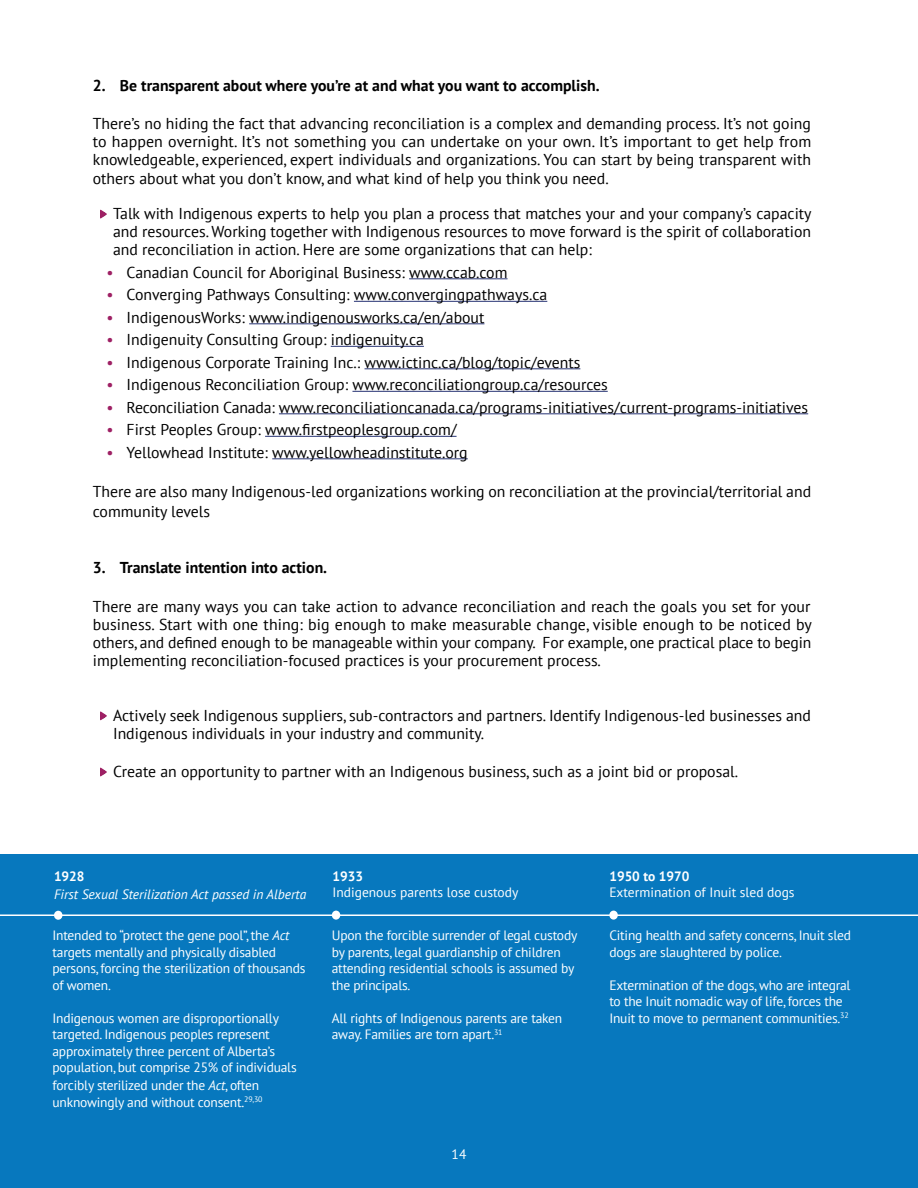
<style>
.page{position:relative;width:918px;height:1188px;background:#fff}
.page>*{position:absolute;margin:0;border:0;box-sizing:border-box;transform-origin:0 0}
.Body_Copy_-_Space_After{font:15.75px/18px "PT Sans";color:#000;text-align:justify}
.Body_Copy_-_Space_Before__Black{font:15.75px/19.5px "PT Sans";color:#000}
.t1{font:700 15.75px "PT Sans";color:#000}
.Timeline_-_Reg__space_after{font:13.5px/16.5px "PT Sans";letter-spacing:-.015em;color:#fff}
.Timeline_-_Reg{font:13.5px "PT Sans";color:#fff}
.Timeline_-_Reg-2{font:italic 13.5px "PT Sans";color:#fff}
.Timeline_-_Bold{font:700 13.5px "PT Sans";color:#fff}
.s1{color:#9e2064}
.s2{font-style:italic}
</style>
<div class="page">
<hr style="left:409px;top:278px;width:99px;height:1px;background:#283474">
<hr style="left:354px;top:301px;width:193px;height:1px;background:#283474">
<hr style="left:249px;top:323px;width:235px;height:1px;background:#283474">
<hr style="left:331px;top:346px;width:93px;height:1px;background:#283474">
<hr style="left:365px;top:368px;width:215px;height:1px;background:#283474">
<hr style="left:352px;top:391px;width:256px;height:1px;background:#283474">
<hr style="left:279px;top:413px;width:529px;height:1px;background:#283474">
<hr style="left:265px;top:436px;width:192px;height:1px;background:#283474">
<hr style="left:272px;top:458px;width:196px;height:1px;background:#283474">
<div style="left:0;top:854px;width:918px;height:334px;background:#0778be"></div>
<hr style="left:0;top:914px;width:918px;height:2px;background:#fff">
<div style="left:54px;top:911px;width:8px;height:9px;background:#fff;border-radius:50%"></div>
<div style="left:332px;top:911px;width:8px;height:9px;background:#fff;border-radius:50%"></div>
<div style="left:609px;top:911px;width:9px;height:9px;background:#fff;border-radius:50%"></div>
<svg style="left:100px;top:210px;width:7px;height:9px"></svg>
<svg style="left:100px;top:711px;width:7px;height:9px"></svg>
<svg style="left:100px;top:767px;width:7px;height:10px"></svg>
<h4 class="t1" style="left:93px;top:75px;width:508px">2. Be transparent about where you’re at and what you want to accomplish.</h4>
<p class="Body_Copy_-_Space_After" style="left:93px;top:114px;width:720px">There’s no hiding the fact that advancing reconciliation is a complex and demanding process. It’s not going to happen overnight. It’s not something you can undertake on your own. It’s important to get help from knowledgeable, experienced, expert individuals and organizations. You can start by being transparent with</p>
<p class="Body_Copy_-_Space_After" style="left:93px;top:170px;width:517px">others about what you don’t know, and what kind of help you think you need.</p>
<p class="Body_Copy_-_Space_After" style="left:113px;top:204px;width:700px;text-indent:-14px">• Talk with Indigenous experts to help you plan a process that matches your and your company’s capacity and resources. Working together with Indigenous resources to move forward is the spirit of collaboration and reconciliation in action. Here are some organizations that can help:</p>
<p class="Body_Copy_-_Space_After" style="left:106px;top:263px;width:403px"><span class="s1">•</span> Canadian Council for Aboriginal Business: www.ccab.com</p>
<p class="Body_Copy_-_Space_After" style="left:106px;top:285px;width:442px"><span class="s1">•</span> Converging Pathways Consulting: www.convergingpathways.ca</p>
<p class="Body_Copy_-_Space_After" style="left:106px;top:308px;width:380px"><span class="s1">•</span> IndigenousWorks: www.indigenousworks.ca/en/about</p>
<p class="Body_Copy_-_Space_After" style="left:106px;top:330px;width:319px"><span class="s1">•</span> Indigenuity Consulting Group: indigenuity.ca</p>
<p class="Body_Copy_-_Space_After" style="left:106px;top:353px;width:476px"><span class="s1">•</span> Indigenous Corporate Training Inc.: www.ictinc.ca/blog/topic/events</p>
<p class="Body_Copy_-_Space_After" style="left:106px;top:375px;width:503px"><span class="s1">•</span> Indigenous Reconciliation Group: www.reconciliationgroup.ca/resources</p>
<p class="Body_Copy_-_Space_After" style="left:106px;top:398px;width:703px"><span class="s1">•</span> Reconciliation Canada: www.reconciliationcanada.ca/programs-initiatives/current-programs-initiatives</p>
<p class="Body_Copy_-_Space_After" style="left:106px;top:420px;width:352px"><span class="s1">•</span> First Peoples Group: www.firstpeoplesgroup.com/</p>
<p class="Body_Copy_-_Space_After" style="left:106px;top:443px;width:363px"><span class="s1">•</span> Yellowhead Institute: www.yellowheadinstitute.org</p>
<p class="Body_Copy_-_Space_Before__Black" style="left:93px;top:482px;width:720px">There are also many Indigenous-led organizations working on reconciliation at the provincial/territorial and community levels</p>
<h4 class="t1" style="left:93px;top:557px;width:236px">3. Translate intention into action.</h4>
<p class="Body_Copy_-_Space_After" style="left:93px;top:597px;width:721px">There are many ways you can take action to advance reconciliation and reach the goals you set for your business. Start with one thing: big enough to make measurable change, visible enough to be noticed by others, and defined enough to be manageable within your company. For example, one practical place to begin implementing reconciliation-focused practices is your procurement process.</p>
<p class="Body_Copy_-_Space_After" style="left:113px;top:706px;width:699px;text-indent:-14px">• Actively seek Indigenous suppliers, sub-contractors and partners. Identify Indigenous-led businesses and<br>Indigenous individuals in your industry and community.</p>
<p class="Body_Copy_-_Space_After" style="left:100px;top:762px;width:640px">• Create an opportunity to partner with an Indigenous business, such as a joint bid or proposal.</p>
<p class="Timeline_-_Bold" style="left:54px;top:867px;width:32px">1928</p>
<p class="Timeline_-_Reg-2" style="left:54px;top:886px;width:254px">First Sexual Sterilization Act passed in Alberta</p>
<p class="Timeline_-_Reg__space_after" style="left:53px;top:927px;width:255px">Intended to “protect the gene pool”, the <span class="s2">Act </span>targets mentally and physically disabled persons, forcing the sterilization of thousands of women.</p>
<p class="Timeline_-_Reg__space_after" style="left:53px;top:1010px;width:246px">Indigenous women are disproportionally targeted. Indigenous peoples represent approximately three percent of Alberta’s population, but comprise 25% of individuals</p>
<p class="Timeline_-_Reg__space_after" style="left:53px;top:1077px;width:212px">forcibly sterilized under the <span class="s2">Act</span>, often unknowingly and without consent.<sup>29,30</sup></p>
<p class="Timeline_-_Bold" style="left:333px;top:867px;width:32px">1933</p>
<p class="Timeline_-_Reg" style="left:333px;top:884px;width:187px">Indigenous parents lose custody</p>
<p class="Timeline_-_Reg__space_after" style="left:332px;top:927px;width:247px">Upon the forcible surrender of legal custody by parents, legal guardianship of children attending residential schools is assumed by the principals.</p>
<p class="Timeline_-_Reg__space_after" style="left:332px;top:1010px;width:232px">All rights of Indigenous parents are taken away. Families are torn apart.<sup>31</sup></p>
<p class="Timeline_-_Reg__space_after" style="left:452px;top:1146px;width:16px">14</p>
<p class="Timeline_-_Bold" style="left:609px;top:867px;width:81px">1950 to 1970</p>
<p class="Timeline_-_Reg" style="left:609px;top:884px;width:187px">Extermination of Inuit sled dogs</p>
<p class="Timeline_-_Reg__space_after" style="left:609px;top:927px;width:243px">Citing health and safety concerns, Inuit sled dogs are slaughtered by police.</p>
<p class="Timeline_-_Reg__space_after" style="left:609px;top:977px;width:243px">Extermination of the dogs, who are integral to the Inuit nomadic way of life, forces the<br>Inuit to move to permanent communities.<sup>32</sup></p>
</div>
